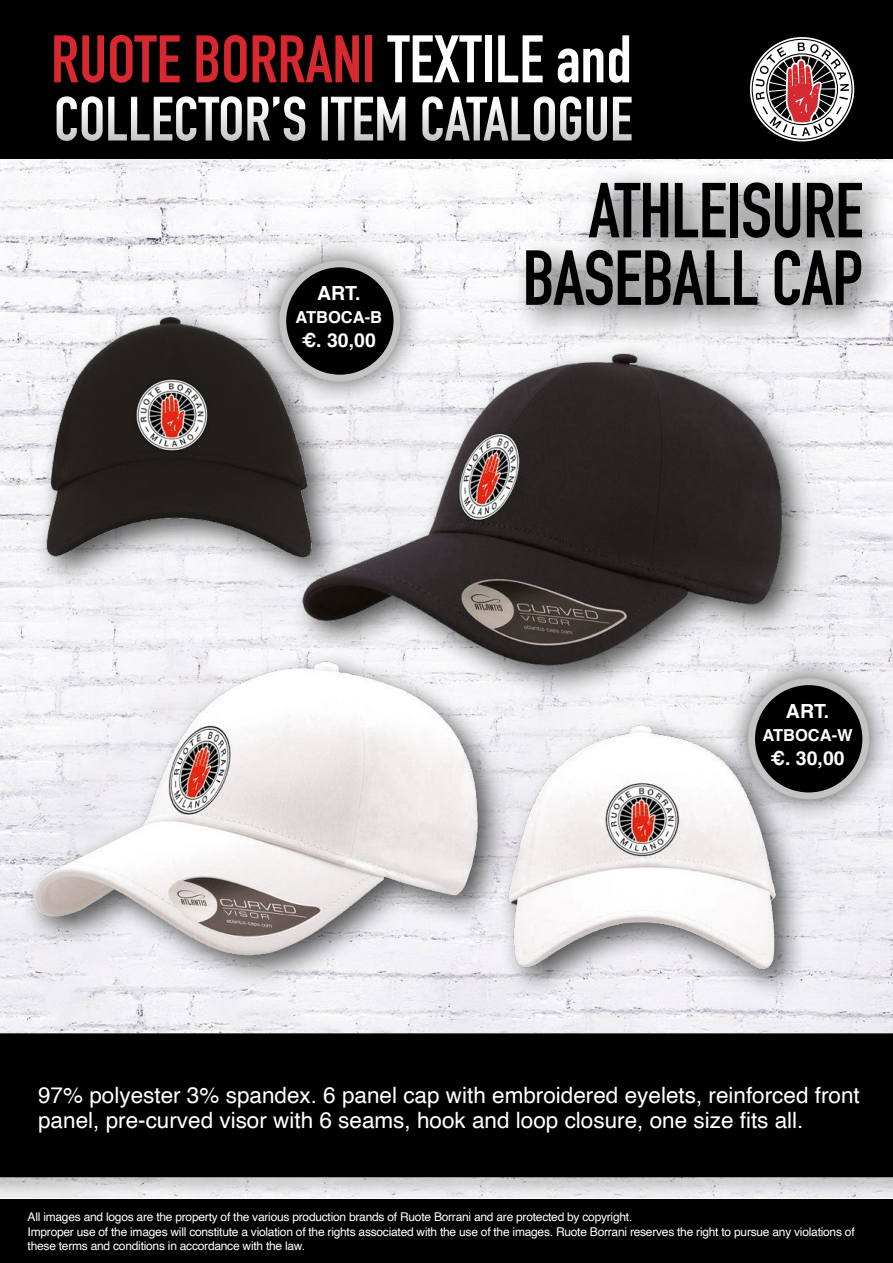
<style>
.page{position:relative;width:893px;height:1263px;background:#fff}
.page>*{position:absolute;margin:0;border:0;box-sizing:border-box;transform-origin:0 0}
.t1{font:700 76.5px "DIN Condensed";letter-spacing:-.01em;color:#000}
.t2{font:700 66px "DIN Condensed";color:#d8282f}
.t3{font:700 61.5px "DIN Condensed";color:#fff}
.t4{font:22.5px/25.5px "Helvetica";color:#fff}
.t5{font:700 19.5px "Helvetica";color:#fff}
.t6{font:700 16.5px "Helvetica";color:#fff}
.t7{font:12px/14.4px "Helvetica";letter-spacing:-.02em;color:#fff}
.s1{color:#fff}
</style>
<div class="page">
<div style="left:0;top:0;width:708px;height:159px;background:#000"></div>
<div style="left:0;top:1199px;width:893px;height:64px;background:#000"></div>
<img style="left:0;top:159px;width:893px;height:1038px">
<div style="left:0;top:1035px;width:893px;height:161px;background:#000;opacity:.15"></div>
<div style="left:0;top:1033px;width:893px;height:144px;background:#000"></div>
<img style="left:19px;top:257px;width:794px;height:770px">
<svg style="left:708px;top:0;width:185px;height:170px"></svg>
<div style="left:58px;top:98px;width:592px;height:61px;background:#000"></div>
<div style="left:57px;top:38px;width:591px;height:64px;background:#000"></div>
<div style="left:513px;top:170px;width:380px;height:169px;background:#000;opacity:.66"></div>
<div style="left:255px;top:236px;width:170px;height:170px;background:#000;opacity:.66"></div>
<div style="left:283px;top:264px;width:114px;height:114px;background:#000;border-radius:50%"></div>
<div style="left:279px;top:260px;width:121px;height:121px;border:7px solid #c4c4c4;border-radius:50%"></div>
<div style="left:723px;top:653px;width:170px;height:171px;background:#000;opacity:.66"></div>
<div style="left:752px;top:682px;width:114px;height:114px;background:#000;border-radius:50%"></div>
<div style="left:748px;top:678px;width:121px;height:121px;border:7px solid #c4c4c4;border-radius:50%"></div>
<h2 class="t2" style="left:51px;top:15px;width:582px">RUOTE BORRANI <span class="s1">TEXTILE and</span></h2>
<h3 class="t3" style="left:54px;top:78px;width:580px">COLLECTOR’S ITEM CATALOGUE</h3>
<h3 class="t5" style="left:317px;top:281px;width:45px">ART.</h3>
<h3 class="t6" style="left:295px;top:308px;width:88px">ATBOCA-B</h3>
<h3 class="t5" style="left:302px;top:328px;width:76px">€. 30,00</h3>
<h1 class="t1" style="left:588px;top:159px;width:276px">ATHLEISURE</h1>
<h1 class="t1" style="left:522px;top:227px;width:342px">BASEBALL CAP</h1>
<h3 class="t5" style="left:786px;top:699px;width:45px">ART.</h3>
<h3 class="t6" style="left:762px;top:725px;width:92px">ATBOCA-W</h3>
<h3 class="t5" style="left:771px;top:746px;width:76px">€. 30,00</h3>
<h3 class="t4" style="left:38px;top:1083px;width:823px">97% polyester 3% spandex. 6 panel cap with embroidered eyelets, reinforced front panel, pre-curved visor with 6 seams, hook and loop closure, one size fits all.</h3>
<p class="t7" style="left:28px;top:1210px;width:828px">All images and logos are the property of the various production brands of Ruote Borrani and are protected by copyright.<br>Improper use of the images will constitute a violation of the rights associated with the use of the images. Ruote Borrani reserves the right to pursue any violations of these terms and conditions in accordance with the law.</p>
</div>
